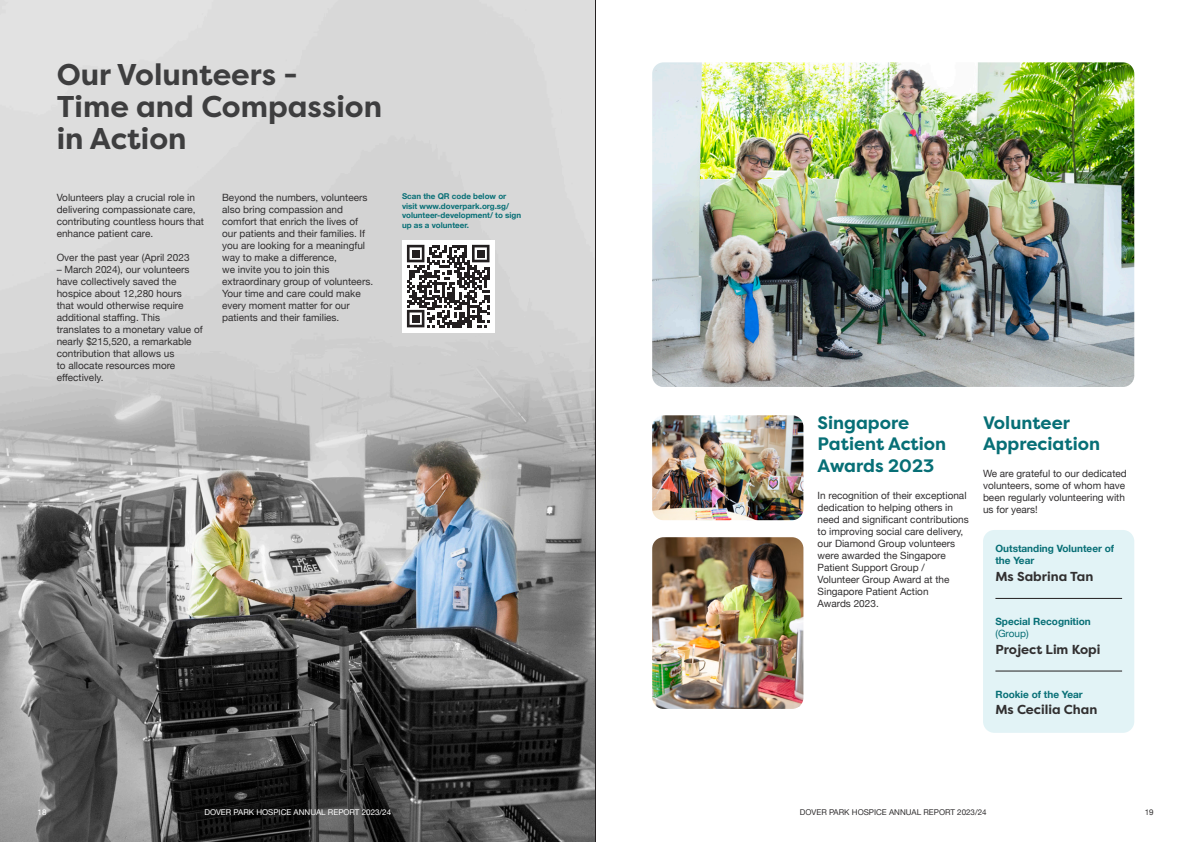
<style>
.page{position:relative;width:1191px;height:842px;background:#fff}
.page>*{position:absolute;margin:0;border:0;box-sizing:border-box;transform-origin:0 0}
.t1{font:700 30px/32px "Filson Pro";color:#3e3e3f}
.t2{font:700 18px/21.6px "Filson Pro";color:#076f76}
.t3{font:700 13px "Filson Pro";color:#312f30}
.t4{font:10px/12px "Helvetica Neue";color:#312f30}
.t5{font:700 10px/12px "Helvetica Neue";color:#076f76}
.t6{font:700 8px/9.6px "Helvetica Neue";color:#076f76}
.t7{font:8px "Helvetica Neue";color:#fff}
.t8{font:8px "Helvetica Neue";color:#312f30}
.s1{font-weight:400}
</style>
<div class="page">
<img style="left:0;top:0;width:595px;height:842px">
<div style="left:983px;top:530px;width:151px;height:203px;background:#e2f3f6;border-radius:11px"></div>
<div style="left:402px;top:240px;width:92px;height:92px;background:#fff"></div>
<svg style="left:407px;top:245px;width:82px;height:82px"></svg>
<div style="left:412px;top:250px;width:7px;height:7px;background:#231f20"></div>
<div style="left:477px;top:250px;width:7px;height:7px;background:#231f20"></div>
<div style="left:412px;top:315px;width:7px;height:7px;background:#231f20"></div>
<img style="left:652px;top:62px;width:482px;height:325px">
<img style="left:652px;top:537px;width:151px;height:172px">
<hr style="left:995px;top:598px;width:127px;height:1px;background:#231f20">
<hr style="left:995px;top:671px;width:127px;height:1px;background:#231f20">
<img style="left:652px;top:415px;width:151px;height:105px">
<hr style="left:595px;top:0;width:1px;height:842px;background:#231f20">
<p class="t1" style="left:57px;top:59px;width:243px">Our Volunteers -</p>
<p class="t1" style="left:57px;top:91px;width:327px">Time and Compassion in Action</p>
<p class="t4" style="left:57px;top:192px;width:149px">Volunteers play a crucial role in delivering compassionate care, contributing countless hours that enhance patient care.</p>
<p class="t4" style="left:57px;top:252px;width:134px">Over the past year (April 2023</p>
<p class="t4" style="left:57px;top:264px;width:147px">– March 2024), our volunteers have collectively saved the hospice about 12,280 hours<br>that would otherwise require additional staffing. This translates to a monetary value of nearly $215,520, a remarkable contribution that allows us<br>to allocate resources more effectively.</p>
<p class="t4" style="left:222px;top:192px;width:152px">Beyond the numbers, volunteers also bring compassion and comfort that enrich the lives of our patients and their families. If you are looking for a meaningful way to make a difference,<br>we invite you to join this extraordinary group of volunteers.<br>Your time and care could make every moment matter for our patients and their families.</p>
<p class="t6" style="left:402px;top:192px;width:121px">Scan the QR code below or visit www.doverpark.org.sg/ volunteer-development/ to sign up as a volunteer.</p>
<p class="t2" style="left:817px;top:412px;width:130px">Singapore<br>Patient Action<br>Awards 2023</p>
<p class="t4" style="left:817px;top:490px;width:153px">In recognition of their exceptional dedication to helping others in need and significant contributions to improving social care delivery, our Diamond Group volunteers were awarded the Singapore<br>Patient Support Group /<br>Volunteer Group Award at the<br>Singapore Patient Action</p>
<p class="t4" style="left:817px;top:598px;width:63px">Awards 2023.</p>
<p class="t2" style="left:983px;top:412px;width:119px">Volunteer<br>Appreciation</p>
<p class="t4" style="left:983px;top:468px;width:145px">We are grateful to our dedicated volunteers, some of whom have been regularly volunteering with us for years!</p>
<p class="t5" style="left:995px;top:543px;width:120px">Outstanding Volunteer of the Year</p>
<p class="t3" style="left:995px;top:568px;width:99px">Ms Sabrina Tan</p>
<p class="t5" style="left:995px;top:616px;width:97px">Special Recognition <span class="s1">(Group)</span></p>
<p class="t3" style="left:995px;top:641px;width:106px">Project Lim Kopi</p>
<p class="t5" style="left:995px;top:688px;width:89px">Rookie of the Year</p>
<p class="t3" style="left:995px;top:701px;width:103px">Ms Cecilia Chan</p>
<p class="t7" style="left:38px;top:806px;width:10px">18</p>
<p class="t7" style="left:204px;top:806px;width:188px">DOVER PARK HOSPICE ANNUAL REPORT 2023/24</p>
<p class="t8" style="left:800px;top:806px;width:188px">DOVER PARK HOSPICE ANNUAL REPORT 2023/24</p>
<p class="t8" style="left:1144px;top:806px;width:10px">19</p>
</div>
